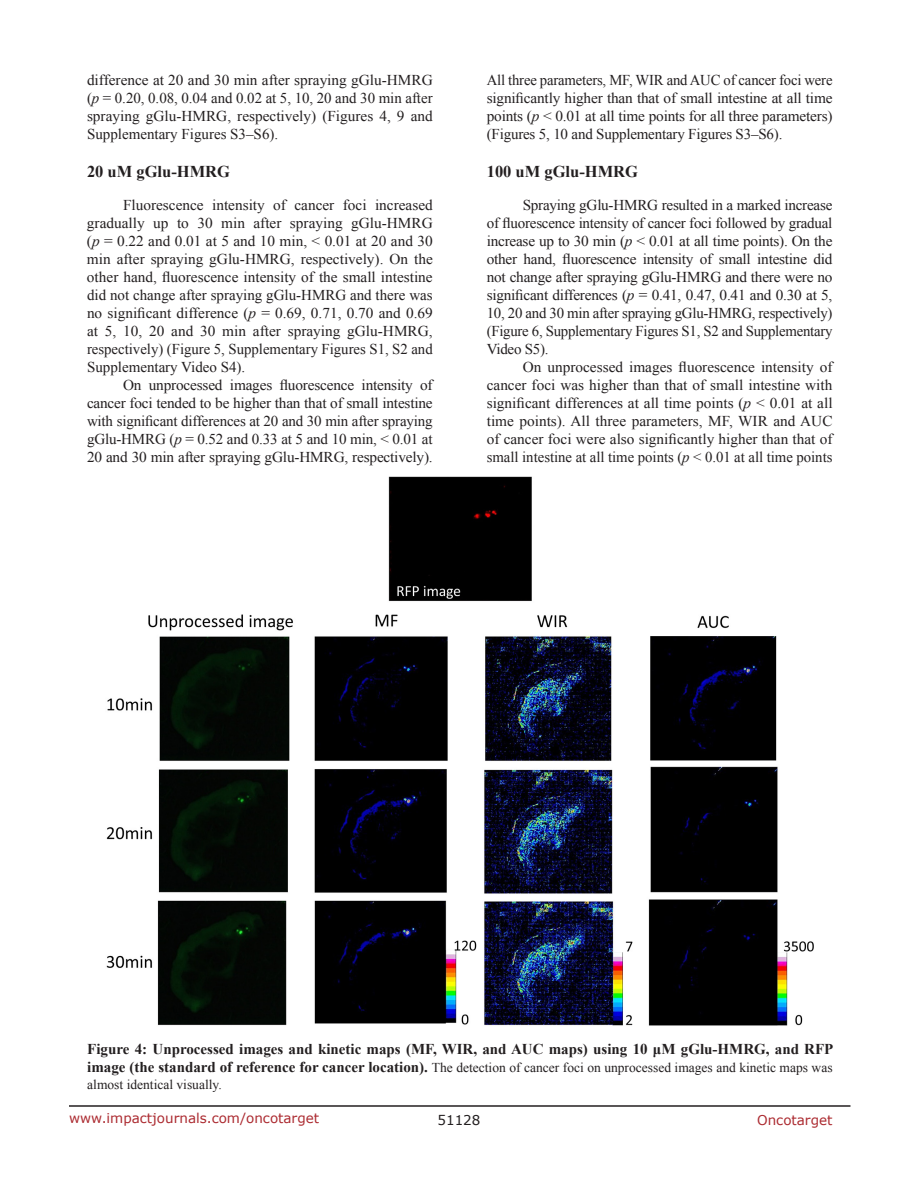
<style>
.page{position:relative;width:918px;height:1188px;background:#fff}
.page>*{position:absolute;margin:0;border:0;box-sizing:border-box;transform-origin:0 0}
.t1{font:700 16.5px "Times New Roman";color:#231f20}
.t2{font:15px/18px "Times New Roman";letter-spacing:-.01em;color:#231f20;text-align:justify}
.t3{font:700 15px "Times New Roman";color:#231f20}
.t4{font:13.5px/16.2px "Times New Roman";color:#231f20}
.t5{font:13.5px "Verdana";color:#ac2b31}
.t6{font:13.5px "Verdana";color:#231f20}
.s1{font-style:italic}
.s2{font-weight:700;font-size:15px}
</style>
<div class="page">
<hr style="left:69px;top:1105px;width:781px;height:2px;background:#231f20">
<img style="left:106px;top:476px;width:708px;height:550px">
<p class="t2" style="left:87px;top:71px;width:347px">difference at 20 and 30 min after spraying gGlu-HMRG (<span class="s1">p</span> = 0.20, 0.08, 0.04 and 0.02 at 5, 10, 20 and 30 min after spraying gGlu-HMRG, respectively) (Figures 4, 9 and Supplementary Figures S3–S6).</p>
<p class="t1" style="left:87px;top:160px;width:145px">20 uM gGlu-HMRG</p>
<p class="t2" style="left:87px;top:196px;width:347px;text-indent:36px">Fluorescence intensity of cancer foci increased gradually up to 30 min after spraying gGlu-HMRG (<span class="s1">p</span> = 0.22 and 0.01 at 5 and 10 min, &lt; 0.01 at 20 and 30 min after spraying gGlu-HMRG, respectively). On the other hand, fluorescence intensity of the small intestine did not change after spraying gGlu-HMRG and there was no significant difference (<span class="s1">p</span> = 0.69, 0.71, 0.70 and 0.69 at 5, 10, 20 and 30 min after spraying gGlu-HMRG, respectively) (Figure 5, Supplementary Figures S1, S2 and Supplementary Video S4).</p>
<p class="t2" style="left:87px;top:376px;width:347px;text-indent:36px">On unprocessed images fluorescence intensity of cancer foci tended to be higher than that of small intestine with significant differences at 20 and 30 min after spraying gGlu-HMRG (<span class="s1">p</span> = 0.52 and 0.33 at 5 and 10 min, &lt; 0.01 at 20 and 30 min after spraying gGlu-HMRG, respectively).</p>
<p class="t2" style="left:487px;top:71px;width:347px">All three parameters, MF, WIR and AUC of cancer foci were significantly higher than that of small intestine at all time points (<span class="s1">p</span> &lt; 0.01 at all time points for all three parameters) (Figures 5, 10 and Supplementary Figures S3–S6).</p>
<p class="t1" style="left:487px;top:160px;width:153px">100 uM gGlu-HMRG</p>
<p class="t2" style="left:487px;top:196px;width:347px;text-indent:36px">Spraying gGlu-HMRG resulted in a marked increase of fluorescence intensity of cancer foci followed by gradual increase up to 30 min (<span class="s1">p</span> &lt; 0.01 at all time points). On the other hand, fluorescence intensity of small intestine did not change after spraying gGlu-HMRG and there were no significant differences (<span class="s1">p</span> = 0.41, 0.47, 0.41 and 0.30 at 5, 10, 20 and 30 min after spraying gGlu-HMRG, respectively) (Figure 6, Supplementary Figures S1, S2 and Supplementary Video S5).</p>
<p class="t2" style="left:487px;top:358px;width:347px;text-indent:36px">On unprocessed images fluorescence intensity of cancer foci was higher than that of small intestine with significant differences at all time points (<span class="s1">p</span> &lt; 0.01 at all time points). All three parameters, MF, WIR and AUC of cancer foci were also significantly higher than that of small intestine at all time points (<span class="s1">p</span> &lt; 0.01 at all time points</p>
<p class="t3" style="left:87px;top:1039px;width:748px">Figure 4: Unprocessed images and kinetic maps (MF, WIR, and AUC maps) using 10 μM gGlu-HMRG, and RFP</p>
<p class="t4" style="left:87px;top:1060px;width:747px"><span class="s2">image (the standard of reference for cancer location).</span> The detection of cancer foci on unprocessed images and kinetic maps was almost identical visually.</p>
<p class="t5" style="left:69px;top:1109px;width:252px">www.impactjournals.com/oncotarget</p>
<p class="t6" style="left:438px;top:1111px;width:44px">51128</p>
<p class="t5" style="left:757px;top:1111px;width:77px">Oncotarget</p>
</div>
